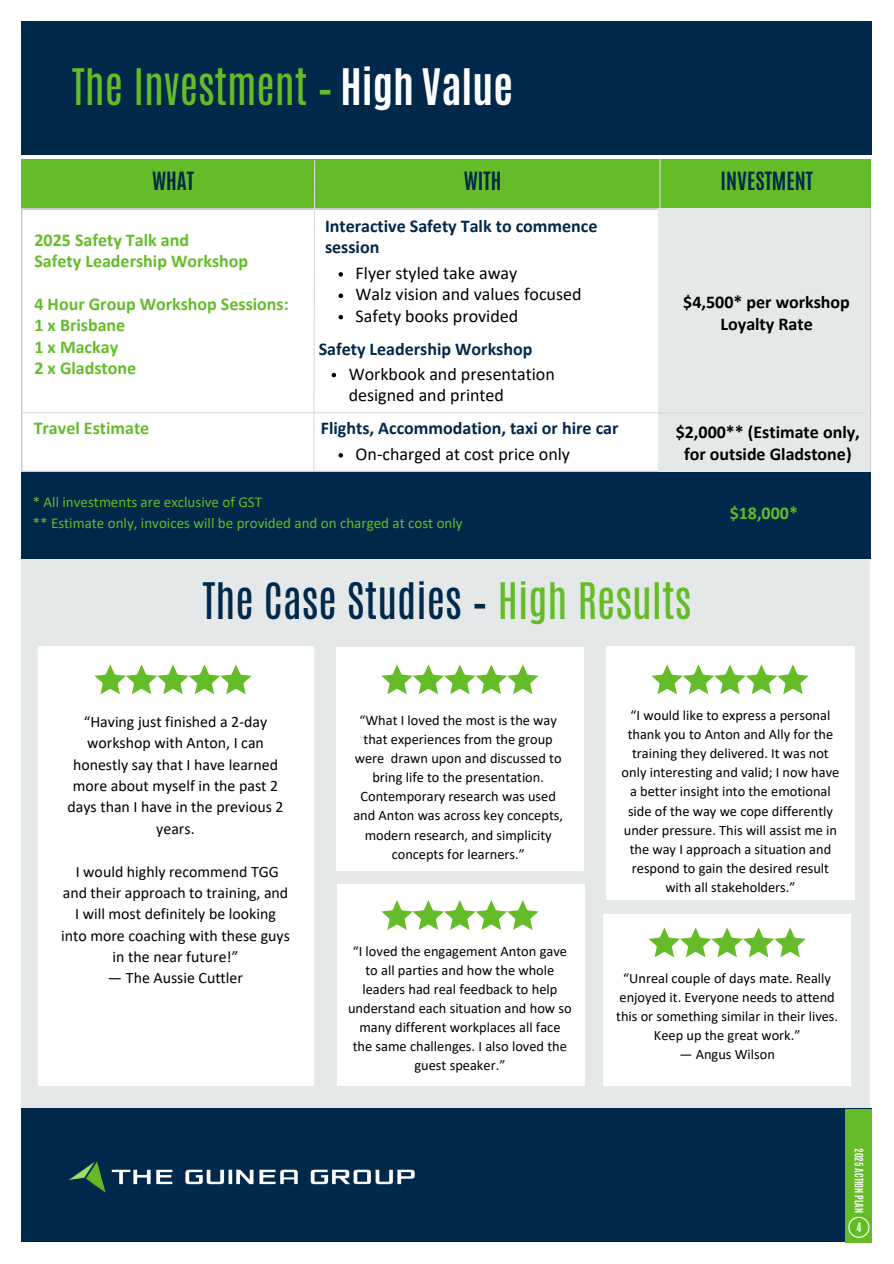
<style>
.page{position:relative;width:894px;height:1264px;background:#fff}
.page>*{position:absolute;margin:0;border:0;box-sizing:border-box;transform-origin:0 0}
.t1{font:42px "Antonio";color:#00284b}
.t2{font:42px "Antonio";color:#64bc28}
.t3{font:700 21px "Antonio";color:#00284b}
.t4{font:18px/21.3px "Calibri";color:#000}
.t5{font:700 18px/21.3px "Calibri";color:#64bc28}
.t6{font:700 18px/21.3px "Calibri";color:#00284b}
.t7{font:700 18px/21.3px "Calibri";color:#000;text-align:center}
.t8{font:15.9px/21.3px "Calibri";color:#000;text-align:center}
.t9{font:15px/20.2px "Calibri";color:#64bc28}
.t10{font:14.4px/19.2px "Calibri";color:#000;text-align:center}
.t11{font:700 10.8px "Antonio";color:#fff}
.t12{font:700 9.75px "Antonio";color:#fff}
.s1{font-weight:700;color:#fefefe}
.s2{color:#64bc28}
</style>
<div class="page">
<div style="left:21px;top:21px;width:850px;height:134px;background:#00284b"></div>
<div style="left:21px;top:552px;width:848px;height:565px;background:#e5e8e8"></div>
<div style="left:21px;top:1108px;width:851px;height:134px;background:#00284b"></div>
<div style="left:845px;top:1108px;width:27px;height:134px;background:#64bc28"></div>
<img style="left:69px;top:1162px;width:346px;height:31px">
<svg style="left:848px;top:1216px;width:21px;height:21px"></svg>
<div style="left:337px;top:883px;width:247px;height:202px;background:#fff"></div>
<svg style="left:381px;top:900px;width:157px;height:30px"></svg>
<div style="left:38px;top:646px;width:275px;height:439px;background:#fff"></div>
<div style="left:336px;top:647px;width:247px;height:223px;background:#fff"></div>
<div style="left:603px;top:914px;width:247px;height:171px;background:#fff"></div>
<svg style="left:94px;top:664px;width:157px;height:30px"></svg>
<div style="left:606px;top:646px;width:248px;height:254px;background:#fff"></div>
<svg style="left:651px;top:664px;width:157px;height:30px"></svg>
<svg style="left:381px;top:664px;width:157px;height:30px"></svg>
<svg style="left:648px;top:927px;width:157px;height:30px"></svg>
<div style="left:21px;top:159px;width:849px;height:50px;background:#64bc28"></div>
<svg style="left:21px;top:209px;width:849px;height:263px"></svg>
<svg style="left:313px;top:160px;width:2px;height:312px"></svg>
<svg style="left:658px;top:159px;width:3px;height:50px"></svg>
<div style="left:658px;top:209px;width:211px;height:263px;background:#e5e8e8"></div>
<div style="left:21px;top:472px;width:849px;height:86px;background:#00284b"></div>
<svg style="left:338px;top:272px;width:5px;height:5px"></svg>
<svg style="left:338px;top:293px;width:5px;height:5px"></svg>
<svg style="left:338px;top:315px;width:5px;height:4px"></svg>
<svg style="left:338px;top:453px;width:5px;height:4px"></svg>
<hr style="left:21px;top:412px;width:843px;height:1px;background:#d9d9d9">
<svg style="left:331px;top:373px;width:5px;height:4px"></svg>
<p class="t2" style="left:72px;top:57px;width:442px">The Investment – <span class="s1">High Value</span></p>
<p class="t3" style="left:152px;top:165px;width:44px">WHAT</p>
<p class="t3" style="left:463px;top:166px;width:39px">WITH</p>
<h3 class="t3" style="left:720px;top:166px;width:94px">INVESTMENT</h3>
<h5 class="t5" style="left:34px;top:230px;width:215px">2025 Safety Talk and<br>Safety Leadership Workshop</h5>
<h3 class="t5" style="left:34px;top:295px;width:256px">4 Hour Group Workshop Sessions:<br>1 x Brisbane<br>1 x Mackay<br>2 x Gladstone</h3>
<p class="t6" style="left:325px;top:216px;width:274px">Interactive Safety Talk to commence session</p>
<p class="t4" style="left:355px;top:264px;width:163px">Flyer styled take away</p>
<p class="t4" style="left:355px;top:285px;width:227px">Walz vision and values focused</p>
<p class="t4" style="left:355px;top:306px;width:164px">Safety books provided</p>
<p class="t6" style="left:318px;top:340px;width:215px">Safety Leadership Workshop</p>
<p class="t4" style="left:348px;top:364px;width:207px">Workbook and presentation designed and printed</p>
<h1 class="t5" style="left:34px;top:419px;width:117px">Travel Estimate</h1>
<p class="t6" style="left:321px;top:419px;width:299px">Flights, Accommodation, taxi or hire car</p>
<p class="t4" style="left:355px;top:444px;width:216px">On-charged at cost price only</p>
<h3 class="t9" style="left:33px;top:493px;width:431px">* All investments are exclusive of GST<br>** Estimate only, invoices will be provided and on charged at cost only</h3>
<h3 class="t7" style="left:683px;top:293px;width:168px">$4,500* per workshop<br>Loyalty Rate</h3>
<p class="t7" style="left:675px;top:423px;width:186px">$2,000** (Estimate only, for outside Gladstone)</p>
<h3 class="t5" style="left:729px;top:504px;width:70px">$18,000*</h3>
<h2 class="t1" style="left:202px;top:571px;width:490px">The Case Studies – <span class="s2">High Results</span></h2>
<p class="t8" style="left:67px;top:712px;width:217px">“Having just finished a 2-day workshop with Anton, I can honestly say that I have learned more about myself in the past 2 days than I have in the previous 2 years.</p>
<h2 class="t8" style="left:61px;top:861px;width:230px">I would highly recommend TGG and their approach to training, and<br>I will most definitely be looking into more coaching with these guys in the near future!”<br>― The Aussie Cuttler</h2>
<h3 class="t10" style="left:353px;top:711px;width:211px">“What I loved the most is the way that experiences from the group were drawn upon and discussed to bring life to the presentation.<br>Contemporary research was used and Anton was across key concepts, modern research, and simplicity concepts for learners.”</h3>
<h3 class="t10" style="left:348px;top:942px;width:225px">“I loved the engagement Anton gave to all parties and how the whole leaders had real feedback to help understand each situation and how so many different workplaces all face the same challenges. I also loved the guest speaker.”</h3>
<h3 class="t10" style="left:621px;top:706px;width:219px">“I would like to express a personal thank you to Anton and Ally for the training they delivered. It was not only interesting and valid; I now have a better insight into the emotional side of the way we cope differently under pressure. This will assist me in the way I approach a situation and respond to gain the desired result with all stakeholders.”</h3>
<h3 class="t10" style="left:616px;top:969px;width:223px">“Unreal couple of days mate. Really enjoyed it. Everyone needs to attend this or something similar in their lives.<br>Keep up the great work.”<br>― Angus Wilson</h3>
<h2 class="t12" style="left:865px;top:1148px;width:66px;rotate:90deg">2025 ACTION PLAN</h2>
<h1 class="t11" style="left:856px;top:1219px;width:7px">4</h1>
</div>
